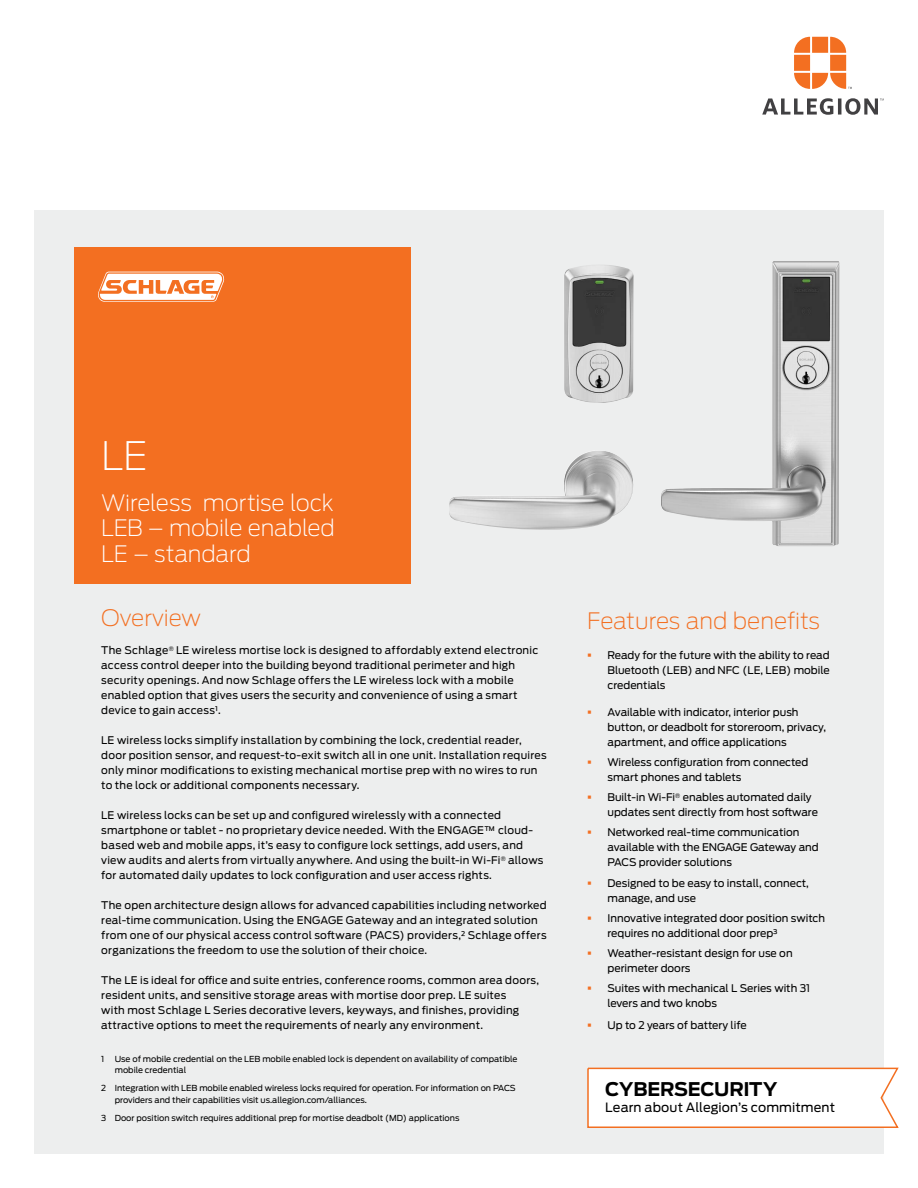
<style>
.page{position:relative;width:918px;height:1188px;background:#fff}
.page>*{position:absolute;margin:0;border:0;box-sizing:border-box;transform-origin:0 0}
.t1{font:200 39px "Antenna";color:#fff}
.t2{font:200 22.5px/25.5px "Antenna";letter-spacing:-.01em;color:#fff;text-align:justify}
.t3{font:200 22.5px "Antenna";color:#f36f21}
.t4{font:700 18.75px "Antenna";letter-spacing:-.01em;color:#000}
.t5{font:12.75px "Antenna";letter-spacing:.01em;color:#000}
.t6{font:10.5px/15px "Antenna";letter-spacing:.02em;color:#000}
.t7{font:10.5px/15px "Antenna";color:#000}
.t8{font:10.5px "Antenna";letter-spacing:-.005em;color:#000}
.t9{font:8.25px/11.2px "Antenna";color:#000}
.s1{color:#f36f21}
</style>
<div class="page">
<div style="left:35px;top:210px;width:849px;height:943px;background:#edeeee"></div>
<svg style="left:794px;top:37px;width:58px;height:52px"></svg>
<svg style="left:762px;top:98px;width:122px;height:17px"></svg>
<img style="left:449px;top:265px;width:185px;height:265px">
<img style="left:661px;top:261px;width:179px;height:285px">
<svg style="left:587px;top:1067px;width:312px;height:61px;background:#fdf5f0"></svg>
<div style="left:74px;top:247px;width:337px;height:336px;background:#f36f21"></div>
<svg style="left:98px;top:272px;width:126px;height:30px"></svg>
<h1 class="t1" style="left:101px;top:440px;width:48px">LE</h1>
<h2 class="t2" style="left:101px;top:491px;width:235px">Wireless mortise lock LEB – mobile enabled LE – standard</h2>
<h2 class="t3" style="left:101px;top:608px;width:101px">Overview</h2>
<p class="t6" style="left:101px;top:643px;width:439px">The Schlage<sup>®</sup> LE wireless mortise lock is designed to affordably extend electronic access control deeper into the building beyond traditional perimeter and high security openings. And now Schlage offers the LE wireless lock with a mobile enabled option that gives users the security and convenience of using a smart device to gain access1.</p>
<p class="t6" style="left:101px;top:733px;width:447px">LE wireless locks simplify installation by combining the lock, credential reader, door position sensor, and request-to-exit switch all in one unit. Installation requires only minor modifications to existing mechanical mortise prep with no wires to run to the lock or additional components necessary.</p>
<p class="t6" style="left:101px;top:808px;width:444px">LE wireless locks can be set up and configured wirelessly with a connected smartphone or tablet - no proprietary device needed. With the ENGAGE™ cloud&shy;based web and mobile apps, it’s easy to configure lock settings, add users, and view audits and alerts from virtually anywhere. And using the built-in Wi-Fi<sup>®</sup> allows for automated daily updates to lock configuration and user access rights.</p>
<p class="t6" style="left:101px;top:898px;width:447px">The open architecture design allows for advanced capabilities including networked real-time communication. Using the ENGAGE Gateway and an integrated solution from one of our physical access control software (PACS) providers,2 Schlage offers organizations the freedom to use the solution of their choice.</p>
<p class="t6" style="left:101px;top:973px;width:440px">The LE is ideal for office and suite entries, conference rooms, common area doors, resident units, and sensitive storage areas with mortise door prep. LE suites<br>with most Schlage L Series decorative levers, keyways, and finishes, providing attractive options to meet the requirements of nearly any environment.</p>
<p class="t9" style="left:101px;top:1054px;width:5px">1</p>
<p class="t9" style="left:115px;top:1054px;width:404px">Use of mobile credential on the LEB mobile enabled lock is dependent on availability of compatible mobile credential</p>
<p class="t9" style="left:115px;top:1083px;width:403px;text-indent:-13px">2 Integration with LEB mobile enabled wireless locks required for operation. For information on PACS providers and their capabilities visit us.allegion.com/alliances.</p>
<p class="t9" style="left:101px;top:1112px;width:360px">3 Door position switch requires additional prep for mortise deadbolt (MD) applications</p>
<h2 class="t3" style="left:587px;top:611px;width:234px">Features and benefits</h2>
<p class="t6" style="left:608px;top:648px;width:224px;text-align:justify;text-indent:-20px"><span class="s1">▪</span> Ready for the future with the ability to read Bluetooth (LEB) and NFC (LE, LEB) mobile credentials</p>
<p class="t7" style="left:608px;top:705px;width:220px;text-indent:-20px"><span class="s1">▪</span> Available with indicator, interior push button, or deadbolt for storeroom, privacy, apartment, and office applications</p>
<p class="t7" style="left:608px;top:755px;width:202px;text-indent:-20px"><span class="s1">▪</span> Wireless configuration from connected smart phones and tablets</p>
<p class="t7" style="left:607px;top:790px;width:212px;text-indent:-20px"><span class="s1">▪</span> Built-in Wi-Fi<sup>®</sup> enables automated daily updates sent directly from host software</p>
<p class="t7" style="left:607px;top:825px;width:213px;text-indent:-20px"><span class="s1">▪</span> Networked real-time communication available with the ENGAGE Gateway and<br>PACS provider solutions</p>
<p class="t7" style="left:607px;top:876px;width:203px;text-indent:-20px"><span class="s1">▪</span> Designed to be easy to install, connect, manage, and use</p>
<p class="t7" style="left:607px;top:911px;width:219px;text-indent:-20px"><span class="s1">▪</span> Innovative integrated door position switch requires no additional door prep3</p>
<p class="t7" style="left:607px;top:946px;width:187px;text-indent:-20px"><span class="s1">▪</span> Weather-resistant design for use on perimeter doors</p>
<p class="t7" style="left:607px;top:982px;width:204px;text-indent:-20px"><span class="s1">▪</span> Suites with mechanical L Series with 31 levers and two knobs</p>
<p class="t8" style="left:587px;top:1021px;width:161px"><span class="s1">▪</span> Up to 2 years of battery life</p>
<h3 class="t4" style="left:605px;top:1081px;width:174px">CYBERSECURITY</h3>
<p class="t5" style="left:605px;top:1102px;width:231px">Learn about Allegion’s commitment</p>
</div>
